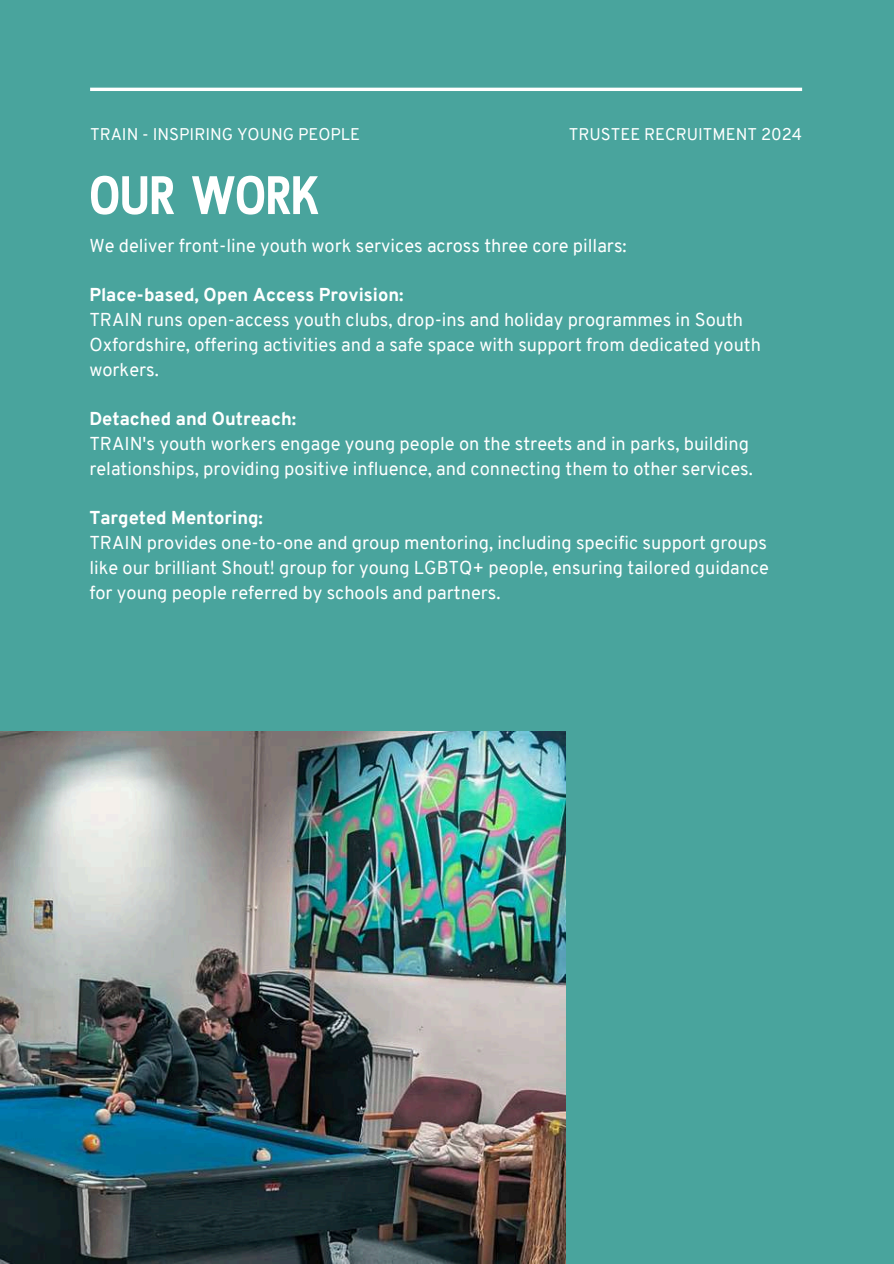
<style>
.page{position:relative;width:894px;height:1264px;background:#fff}
.page>*{position:absolute;margin:0;border:0;box-sizing:border-box;transform-origin:0 0}
.t1{font:700 54px "Cloud Cond";color:#fff}
.t2{font:18.15px/24.8px "Overpass";color:#fff}
.t3{font:800 18.15px "Overpass";color:#fff}
.t4{font:16.5px "Overpass";color:#fff}
</style>
<div class="page">
<div style="left:0;top:0;width:893px;height:1263px;background:#49a49d"></div>
<hr style="left:90px;top:88px;width:711px;height:3px;background:#fff">
<img style="left:0;top:731px;width:565px;height:532px">
<p class="t4" style="left:90px;top:127px;width:271px">TRAIN - INSPIRING YOUNG PEOPLE</p>
<p class="t4" style="left:568px;top:127px;width:234px">TRUSTEE RECRUITMENT 2024</p>
<h1 class="t1" style="left:89px;top:175px;width:230px">OUR WORK</h1>
<p class="t2" style="left:89px;top:235px;width:538px">We deliver front-line youth work services across three core pillars:</p>
<p class="t3" style="left:89px;top:288px;width:315px">Place-based, Open Access Provision:</p>
<p class="t2" style="left:89px;top:309px;width:673px">TRAIN runs open-access youth clubs, drop-ins and holiday programmes in South<br>Oxfordshire, offering activities and a safe space with support from dedicated youth workers.</p>
<p class="t3" style="left:89px;top:411px;width:208px">Detached and Outreach:</p>
<p class="t2" style="left:89px;top:433px;width:664px">TRAIN's youth workers engage young people on the streets and in parks, building relationships, providing positive influence, and connecting them to other services.</p>
<p class="t3" style="left:89px;top:510px;width:175px">Targeted Mentoring:</p>
<p class="t2" style="left:89px;top:532px;width:681px;text-align:justify">TRAIN provides one-to-one and group mentoring, including specific support groups like our brilliant Shout! group for young LGBTQ+ people, ensuring tailored guidance for young people referred by schools and partners.</p>
</div>
